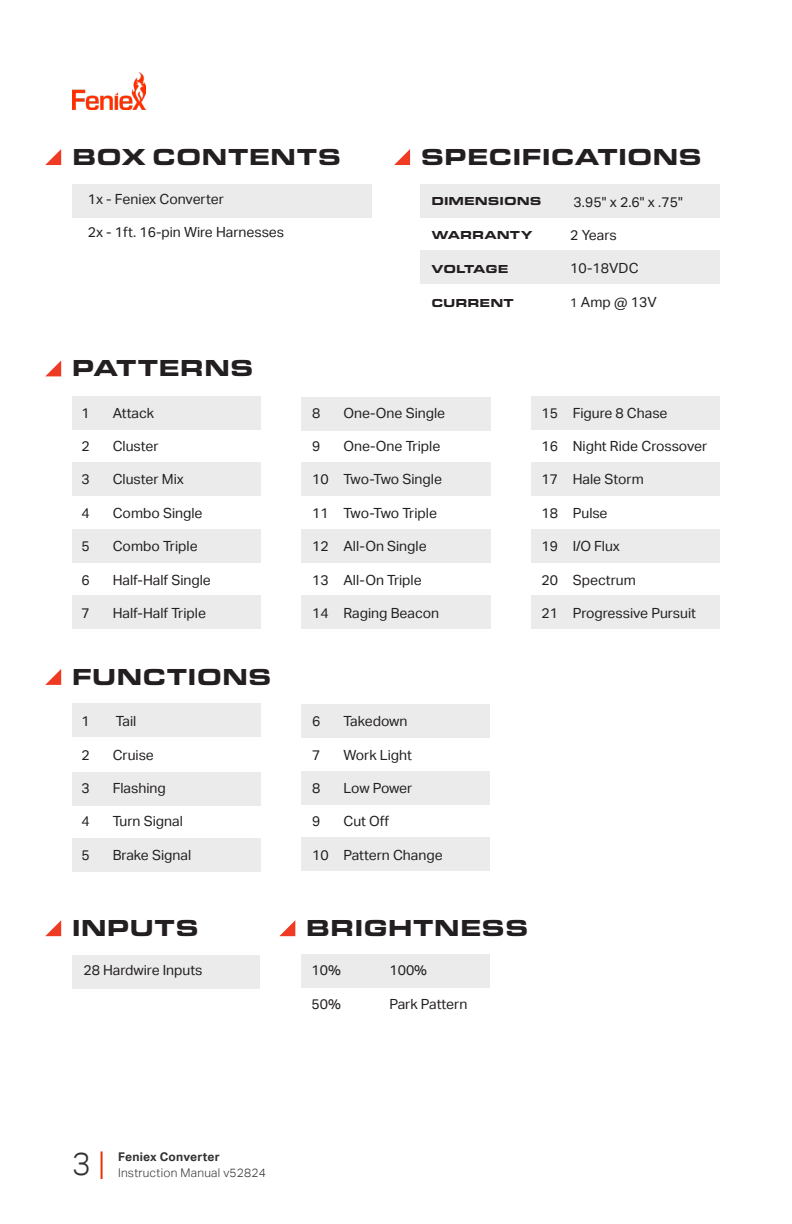
<style>
.page{position:relative;width:792px;height:1224px;background:#fff}
.page>*{position:absolute;margin:0;border:0;box-sizing:border-box;transform-origin:0 0}
.t1{font:300 32px "Aktiv Grotesk";color:#323031}
.t2{font:900 24px "Eurostile Ext";color:#231f20}
.Aktiv__Regular{font:14px "Aktiv Grotesk";color:#231f20}
.Aktiv__Regular-2{font:900 12px "Eurostile Ext";color:#231f20}
.t3{font:300 12px "Aktiv Grotesk";letter-spacing:.02em;color:#323031}
.t4{font:700 12px "Aktiv Grotesk";letter-spacing:.02em;color:#323031}
.s1{font-size:12.4px}
.s2{color:#ea3000}
</style>
<div class="page">
<img style="left:72px;top:72px;width:73px;height:37px">
<div style="left:421px;top:250px;width:299px;height:34px;background:#ebebeb"></div>
<div style="left:421px;top:184px;width:299px;height:33px;background:#ebebeb"></div>
<div style="left:72px;top:184px;width:299px;height:33px;background:#ebebeb"></div>
<svg style="left:45px;top:149px;width:16px;height:16px"></svg>
<svg style="left:394px;top:149px;width:16px;height:16px"></svg>
<svg style="left:45px;top:360px;width:16px;height:16px"></svg>
<div style="left:72px;top:596px;width:189px;height:33px;background:#ebebeb"></div>
<div style="left:301px;top:596px;width:190px;height:33px;background:#ebebeb"></div>
<div style="left:531px;top:596px;width:189px;height:33px;background:#ebebeb"></div>
<div style="left:302px;top:955px;width:188px;height:33px;background:#ebebeb"></div>
<div style="left:72px;top:463px;width:189px;height:33px;background:#ebebeb"></div>
<div style="left:72px;top:529px;width:189px;height:34px;background:#ebebeb"></div>
<div style="left:301px;top:463px;width:190px;height:33px;background:#ebebeb"></div>
<div style="left:72px;top:704px;width:189px;height:33px;background:#ebebeb"></div>
<div style="left:72px;top:772px;width:189px;height:33px;background:#ebebeb"></div>
<div style="left:72px;top:839px;width:189px;height:33px;background:#ebebeb"></div>
<div style="left:301px;top:529px;width:190px;height:34px;background:#ebebeb"></div>
<div style="left:531px;top:463px;width:189px;height:33px;background:#ebebeb"></div>
<div style="left:531px;top:529px;width:189px;height:34px;background:#ebebeb"></div>
<div style="left:301px;top:397px;width:190px;height:33px;background:#ebebeb"></div>
<div style="left:302px;top:704px;width:188px;height:34px;background:#ebebeb"></div>
<div style="left:302px;top:771px;width:188px;height:33px;background:#ebebeb"></div>
<div style="left:302px;top:838px;width:188px;height:33px;background:#ebebeb"></div>
<div style="left:73px;top:956px;width:187px;height:33px;background:#ebebeb"></div>
<div style="left:72px;top:396px;width:189px;height:33px;background:#ebebeb"></div>
<div style="left:531px;top:396px;width:189px;height:33px;background:#ebebeb"></div>
<svg style="left:45px;top:669px;width:16px;height:16px"></svg>
<svg style="left:45px;top:920px;width:16px;height:16px"></svg>
<svg style="left:279px;top:920px;width:16px;height:16px"></svg>
<p class="t2" style="left:72px;top:139px;width:271px">BOX CONTENTS</p>
<p class="Aktiv__Regular" style="left:88px;top:191px;width:138px">1x - Feniex Converter</p>
<p class="Aktiv__Regular" style="left:88px;top:224px;width:198px">2x - 1ft. 16-pin Wire Harnesses</p>
<p class="t2" style="left:421px;top:139px;width:283px">SPECIFICATIONS</p>
<p class="Aktiv__Regular-2" style="left:431px;top:191px;width:112px">DIMENSIONS</p>
<p class="Aktiv__Regular-2" style="left:431px;top:225px;width:103px">WARRANTY</p>
<p class="Aktiv__Regular-2" style="left:431px;top:259px;width:79px">VOLTAGE</p>
<p class="Aktiv__Regular-2" style="left:431px;top:293px;width:84px">CURRENT</p>
<p class="Aktiv__Regular" style="left:573px;top:194px;width:111px">3.95" x 2.6" x .75"</p>
<p class="Aktiv__Regular" style="left:570px;top:227px;width:48px">2 Years</p>
<p class="Aktiv__Regular" style="left:570px;top:260px;width:70px">10-18VDC</p>
<p class="Aktiv__Regular" style="left:570px;top:294px;width:88px"><span class="s1">1</span> Amp @ 13V</p>
<p class="t2" style="left:72px;top:350px;width:183px">PATTERNS</p>
<p class="Aktiv__Regular" style="left:81px;top:405px;width:10px">1</p>
<p class="Aktiv__Regular" style="left:81px;top:438px;width:10px">2</p>
<p class="Aktiv__Regular" style="left:81px;top:471px;width:10px">3</p>
<p class="Aktiv__Regular" style="left:81px;top:505px;width:10px">4</p>
<p class="Aktiv__Regular" style="left:81px;top:538px;width:10px">5</p>
<p class="Aktiv__Regular" style="left:81px;top:572px;width:10px">6</p>
<p class="Aktiv__Regular" style="left:81px;top:605px;width:10px">7</p>
<p class="Aktiv__Regular" style="left:113px;top:405px;width:43px">Attack</p>
<p class="Aktiv__Regular" style="left:113px;top:438px;width:48px">Cluster</p>
<p class="Aktiv__Regular" style="left:113px;top:471px;width:73px">Cluster Mix</p>
<p class="Aktiv__Regular" style="left:113px;top:505px;width:91px">Combo Single</p>
<p class="Aktiv__Regular" style="left:113px;top:538px;width:86px">Combo Triple</p>
<p class="Aktiv__Regular" style="left:113px;top:572px;width:100px">Half-Half Single</p>
<p class="Aktiv__Regular" style="left:113px;top:605px;width:95px">Half-Half Triple</p>
<p class="t2" style="left:72px;top:659px;width:201px">FUNCTIONS</p>
<p class="Aktiv__Regular" style="left:81px;top:713px;width:10px">1</p>
<p class="Aktiv__Regular" style="left:81px;top:747px;width:10px">2</p>
<p class="Aktiv__Regular" style="left:81px;top:780px;width:10px">3</p>
<p class="Aktiv__Regular" style="left:81px;top:813px;width:10px">4</p>
<p class="Aktiv__Regular" style="left:81px;top:847px;width:10px">5</p>
<p class="Aktiv__Regular" style="left:116px;top:713px;width:22px">Tail</p>
<p class="Aktiv__Regular" style="left:113px;top:747px;width:43px">Cruise</p>
<p class="Aktiv__Regular" style="left:113px;top:780px;width:55px">Flashing</p>
<p class="Aktiv__Regular" style="left:113px;top:813px;width:72px">Turn Signal</p>
<p class="Aktiv__Regular" style="left:113px;top:847px;width:80px">Brake Signal</p>
<p class="t2" style="left:72px;top:910px;width:129px">INPUTS</p>
<p class="Aktiv__Regular" style="left:83px;top:962px;width:121px">28 Hardwire Inputs</p>
<p class="Aktiv__Regular" style="left:312px;top:405px;width:10px">8</p>
<p class="Aktiv__Regular" style="left:312px;top:438px;width:10px">9</p>
<p class="Aktiv__Regular" style="left:312px;top:471px;width:18px">10</p>
<p class="Aktiv__Regular" style="left:312px;top:505px;width:18px">11</p>
<p class="Aktiv__Regular" style="left:312px;top:538px;width:18px">12</p>
<p class="Aktiv__Regular" style="left:312px;top:572px;width:18px">13</p>
<p class="Aktiv__Regular" style="left:312px;top:605px;width:18px">14</p>
<p class="Aktiv__Regular" style="left:343px;top:405px;width:103px">One-One Single</p>
<p class="Aktiv__Regular" style="left:343px;top:438px;width:98px">One-One Triple</p>
<p class="Aktiv__Regular" style="left:343px;top:471px;width:100px">Two-Two Single</p>
<p class="Aktiv__Regular" style="left:343px;top:505px;width:95px">Two-Two Triple</p>
<p class="Aktiv__Regular" style="left:343px;top:538px;width:85px">All-On Single</p>
<p class="Aktiv__Regular" style="left:343px;top:572px;width:80px">All-On Triple</p>
<p class="Aktiv__Regular" style="left:343px;top:605px;width:97px">Raging Beacon</p>
<p class="Aktiv__Regular" style="left:541px;top:405px;width:18px">15</p>
<p class="Aktiv__Regular" style="left:541px;top:438px;width:18px">16</p>
<p class="Aktiv__Regular" style="left:541px;top:471px;width:18px">17</p>
<p class="Aktiv__Regular" style="left:541px;top:505px;width:18px">18</p>
<p class="Aktiv__Regular" style="left:541px;top:538px;width:18px">19</p>
<p class="Aktiv__Regular" style="left:541px;top:572px;width:18px">20</p>
<p class="Aktiv__Regular" style="left:541px;top:605px;width:18px">21</p>
<p class="Aktiv__Regular" style="left:573px;top:405px;width:96px">Figure 8 Chase</p>
<p class="Aktiv__Regular" style="left:573px;top:438px;width:136px">Night Ride Crossover</p>
<p class="Aktiv__Regular" style="left:573px;top:471px;width:73px">Hale Storm</p>
<p class="Aktiv__Regular" style="left:573px;top:505px;width:36px">Pulse</p>
<p class="Aktiv__Regular" style="left:573px;top:538px;width:49px">I/O Flux</p>
<p class="Aktiv__Regular" style="left:573px;top:572px;width:65px">Spectrum</p>
<p class="Aktiv__Regular" style="left:573px;top:605px;width:125px">Progressive Pursuit</p>
<p class="Aktiv__Regular" style="left:312px;top:713px;width:10px">6</p>
<p class="Aktiv__Regular" style="left:312px;top:747px;width:10px">7</p>
<p class="Aktiv__Regular" style="left:312px;top:780px;width:10px">8</p>
<p class="Aktiv__Regular" style="left:312px;top:813px;width:10px">9</p>
<p class="Aktiv__Regular" style="left:312px;top:847px;width:18px">10</p>
<p class="Aktiv__Regular" style="left:343px;top:713px;width:66px">Takedown</p>
<p class="Aktiv__Regular" style="left:343px;top:747px;width:70px">Work Light</p>
<p class="Aktiv__Regular" style="left:343px;top:780px;width:70px">Low Power</p>
<p class="Aktiv__Regular" style="left:343px;top:813px;width:47px">Cut Off</p>
<p class="Aktiv__Regular" style="left:343px;top:847px;width:101px">Pattern Change</p>
<p class="t2" style="left:306px;top:910px;width:224px">BRIGHTNESS</p>
<p class="Aktiv__Regular" style="left:312px;top:962px;width:31px">10%</p>
<p class="Aktiv__Regular" style="left:312px;top:996px;width:31px">50%</p>
<p class="Aktiv__Regular" style="left:389px;top:962px;width:39px">100%</p>
<p class="Aktiv__Regular" style="left:389px;top:996px;width:79px">Park Pattern</p>
<h1 class="t1" style="left:72px;top:1145px;width:34px">3<span class="s2">|</span></h1>
<p class="t4" style="left:118px;top:1149px;width:103px">Feniex Converter</p>
<p class="t3" style="left:118px;top:1165px;width:149px">Instruction Manual v52824</p>
</div>
